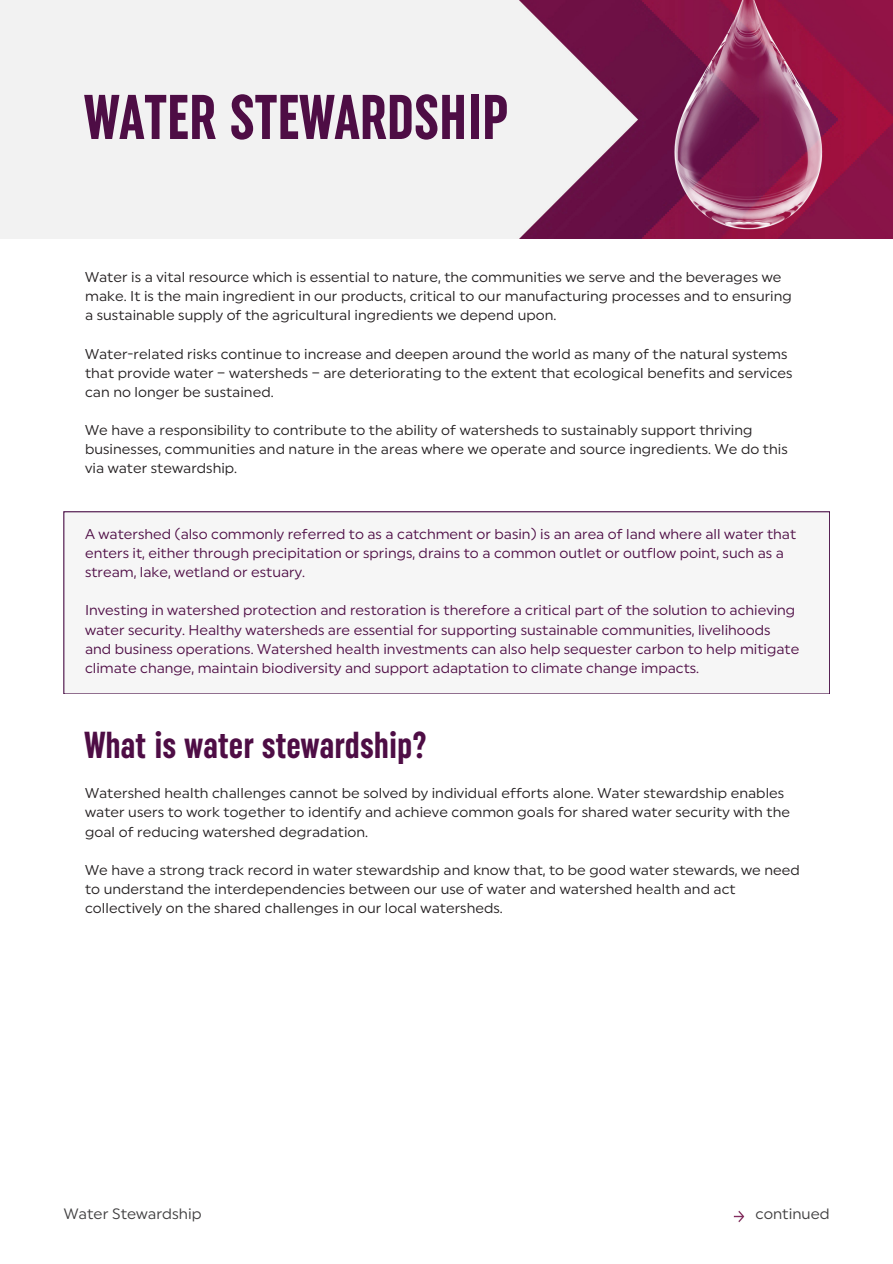
<style>
.page{position:relative;width:893px;height:1264px;background:#fff}
.page>*{position:absolute;margin:0;border:0;box-sizing:border-box;transform-origin:0 0}
.t1{font:700 extra-condensed 63px "Uniform";color:#4e0d45}
.t2{font:700 extra-condensed 37.5px "Uniform";color:#4e0d45}
.t3{font:15px "Uniform";color:#3f3e3f}
.t4{font:14.25px/19.2px "Uniform";color:#231f20}
.t5{font:14.25px/19.2px "Uniform";color:#4e0d45}
</style>
<div class="page">
<svg style="left:733px;top:1210px;width:11px;height:12px"></svg>
<div style="left:64px;top:512px;width:765px;height:182px;background:#f6f6f6"></div>
<img style="left:0;top:0;width:892px;height:239px">
<p class="t1" style="left:84px;top:92px;width:425px">WATER STEWARDSHIP</p>
<p class="t4" style="left:85px;top:269px;width:708px">Water is a vital resource which is essential to nature, the communities we serve and the beverages we make. It is the main ingredient in our products, critical to our manufacturing processes and to ensuring</p>
<p class="t4" style="left:85px;top:307px;width:473px">a sustainable supply of the agricultural ingredients we depend upon.</p>
<p class="t4" style="left:85px;top:345px;width:709px">Water-related risks continue to increase and deepen around the world as many of the natural systems that provide water – watersheds – are deteriorating to the extent that ecological benefits and services can no longer be sustained.</p>
<p class="t4" style="left:85px;top:422px;width:704px">We have a responsibility to contribute to the ability of watersheds to sustainably support thriving businesses, communities and nature in the areas where we operate and source ingredients. We do this via water stewardship.</p>
<p class="t5" style="left:85px;top:525px;width:712px">A watershed (also commonly referred to as a catchment or basin) is an area of land where all water that enters it, either through precipitation or springs, drains to a common outlet or outflow point, such as a stream, lake, wetland or estuary.</p>
<p class="t5" style="left:85px;top:602px;width:711px">Investing in watershed protection and restoration is therefore a critical part of the solution to achieving water security. Healthy watersheds are essential for supporting sustainable communities, livelihoods</p>
<p class="t5" style="left:85px;top:640px;width:715px">and business operations. Watershed health investments can also help sequester carbon to help mitigate climate change, maintain biodiversity and support adaptation to climate change impacts.</p>
<p class="t2" style="left:84px;top:729px;width:343px">What is water stewardship?</p>
<p class="t4" style="left:85px;top:785px;width:706px">Watershed health challenges cannot be solved by individual efforts alone. Water stewardship enables water users to work together to identify and achieve common goals for shared water security with the goal of reducing watershed degradation.</p>
<p class="t4" style="left:85px;top:861px;width:716px">We have a strong track record in water stewardship and know that, to be good water stewards, we need to understand the interdependencies between our use of water and watershed health and act collectively on the shared challenges in our local watersheds.</p>
<p class="t3" style="left:64px;top:1207px;width:139px">Water Stewardship</p>
<p class="t3" style="left:755px;top:1207px;width:76px">continued</p>
</div>
